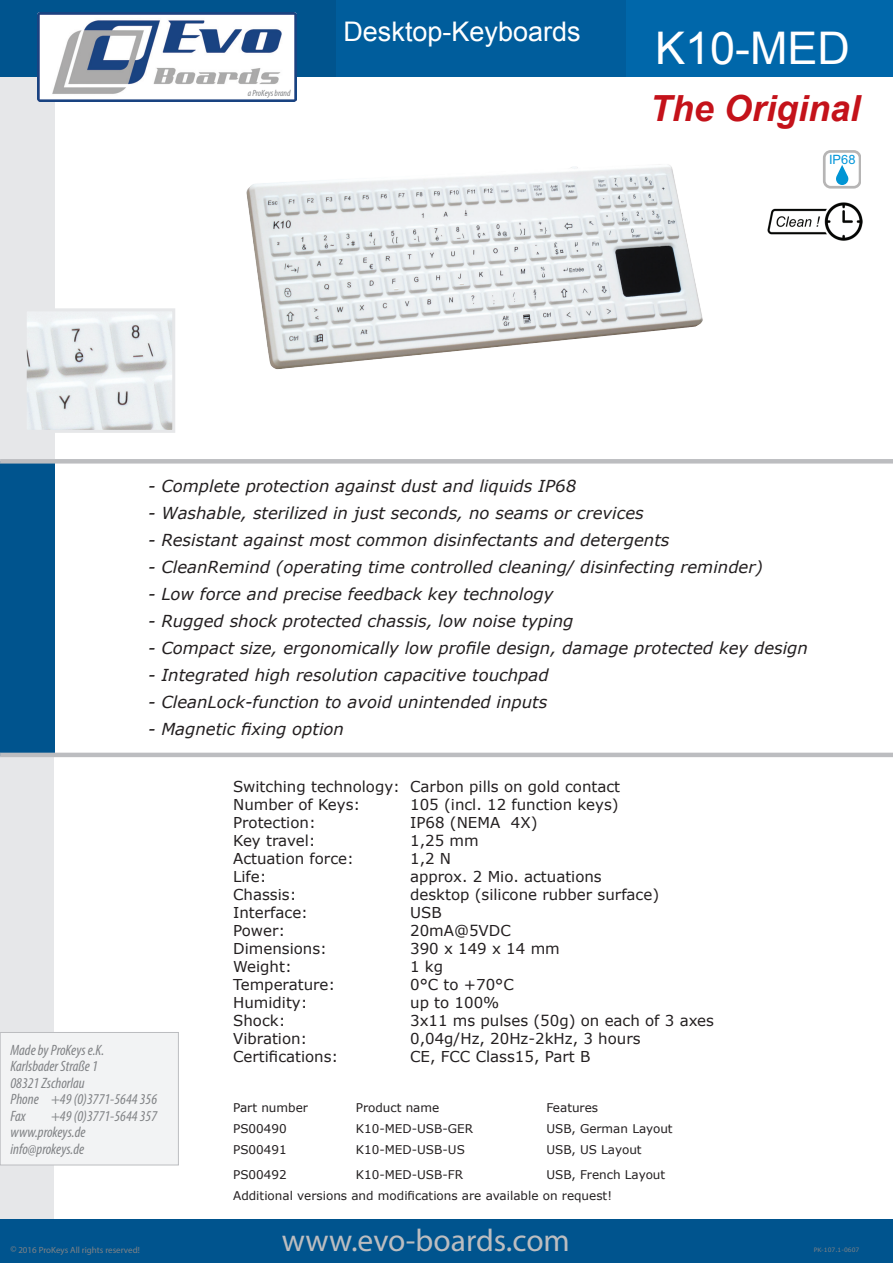
<style>
.page{position:relative;width:893px;height:1263px;background:#fff}
.page>*{position:absolute;margin:0;border:0;box-sizing:border-box;transform-origin:0 0}
.t1{font:45px "Arial";color:#fff}
.t2{font:italic 700 36px "Arial";color:#c4121a}
.t3{font:31.5px "Myriad Pro";color:#bcbdc0}
.t4{font:27px "Arial";color:#fff}
.t5{font:italic 16.5px "Verdana";color:#231f20}
.t6{font:15px/18px "Verdana";color:#231f20}
.t7{font:italic condensed 15px/16.5px "Myriad Pro";color:#808285}
.t8{font:12.9px "Arial";color:#0095d9}
.t9{font:12px/21.3px "Verdana";color:#231f20}
.t10{font:9px "Myriad Pro";color:#808285}
.t11{font:italic condensed 9px "Myriad Pro";color:#808285}
.t12{font:6px "Verdana";color:#808285}
</style>
<div class="page">
<div style="left:1px;top:756px;width:53px;height:507px;background:#e6e7e9"></div>
<div style="left:0;top:73px;width:54px;height:386px;background:#e6e7e9"></div>
<div style="left:0;top:0;width:344px;height:77px;background:#00548e"></div>
<div style="left:336px;top:0;width:300px;height:77px;background:#005d9c"></div>
<hr style="left:0;top:0;width:1px;height:77px;background:#0067aa">
<div style="left:626px;top:0;width:267px;height:77px;background:#0067aa"></div>
<img style="left:37px;top:12px;width:260px;height:90px">
<div style="left:0;top:461px;width:54px;height:295px;background:#00548e"></div>
<div style="left:0;top:459px;width:893px;height:5px;background:#bcbdc0"></div>
<hr style="left:0;top:753px;width:893px;height:4px;background:#bcbdc0">
<div style="left:0;top:1220px;width:893px;height:43px;background:#00548e"></div>
<div style="left:0;top:1032px;width:179px;height:133px;background:#f2f3f4;border:1px solid #bcbdc0"></div>
<div style="left:823px;top:150px;width:38px;height:39px;background:#fff;border:3px solid #b6b5b5;border-radius:6px"></div>
<svg style="left:836px;top:165px;width:12px;height:20px"></svg>
<img style="left:246px;top:165px;width:457px;height:205px">
<img style="left:28px;top:312px;width:143px;height:117px">
<div style="left:24px;top:308px;width:151px;height:125px;border:3px solid #e6e7e9"></div>
<img style="left:767px;top:203px;width:96px;height:38px">
<p class="t11" style="left:248px;top:88px;width:44px">a ProKeys brand</p>
<h3 class="t4" style="left:343px;top:14px;width:239px">Desktop-Keyboards</h3>
<h1 class="t1" style="left:655px;top:18px;width:197px">K10-MED</h1>
<h2 class="t2" style="left:650px;top:84px;width:212px">The Original</h2>
<p class="t8" style="left:829px;top:151px;width:28px">IP68</p>
<p class="t5" style="left:148px;top:475px;width:430px">- Complete protection against dust and liquids IP68</p>
<p class="t5" style="left:148px;top:502px;width:497px">- Washable, sterilized in just seconds, no seams or crevices</p>
<p class="t5" style="left:148px;top:529px;width:523px">- Resistant against most common disinfectants and detergents</p>
<p class="t5" style="left:148px;top:556px;width:616px">- CleanRemind (operating time controlled cleaning/ disinfecting reminder)</p>
<p class="t5" style="left:148px;top:583px;width:407px">- Low force and precise feedback key technology</p>
<p class="t5" style="left:148px;top:610px;width:427px">- Rugged shock protected chassis, low noise typing</p>
<p class="t5" style="left:148px;top:637px;width:661px">- Compact size, ergonomically low profile design, damage protected key design</p>
<p class="t5" style="left:148px;top:664px;width:402px">- Integrated high resolution capacitive touchpad</p>
<p class="t5" style="left:148px;top:691px;width:401px">- CleanLock-function to avoid unintended inputs</p>
<p class="t5" style="left:148px;top:718px;width:197px">- Magnetic fixing option</p>
<p class="t7" style="left:10px;top:1041px;width:148px">Made by ProKeys e.K.<br>Karlsbader Straße 1<br>08321 Zschorlau<br>Phone +49 (0)3771-5644 356<br>Fax</p>
<p class="t7" style="left:10px;top:1107px;width:148px;text-indent:41px">+49 (0)3771-5644 357 www.prokeys.de info@prokeys.de</p>
<p class="t10" style="left:10px;top:1244px;width:131px">© 2016 ProKeys All rights reserved!</p>
<p class="t6" style="left:233px;top:777px;width:389px">Switching technology: Carbon pills on gold contact<br>Number of Keys:</p>
<p class="t6" style="left:410px;top:795px;width:210px">105 (incl. 12 function keys)</p>
<p class="t6" style="left:233px;top:813px;width:84px">Protection:</p>
<p class="t6" style="left:410px;top:813px;width:129px">IP68 (NEMA 4X)</p>
<p class="t6" style="left:233px;top:831px;width:84px">Key travel:</p>
<p class="t6" style="left:410px;top:831px;width:70px">1,25 mm</p>
<p class="t6" style="left:233px;top:849px;width:122px">Actuation force:</p>
<p class="t6" style="left:410px;top:849px;width:43px">1,2 N</p>
<p class="t6" style="left:233px;top:867px;width:35px">Life:</p>
<p class="t6" style="left:410px;top:867px;width:193px">approx. 2 Mio. actuations</p>
<p class="t6" style="left:233px;top:885px;width:65px">Chassis:</p>
<p class="t6" style="left:410px;top:885px;width:251px">desktop (silicone rubber surface)</p>
<p class="t6" style="left:233px;top:903px;width:76px">Interface:</p>
<p class="t6" style="left:410px;top:903px;width:33px">USB</p>
<p class="t6" style="left:233px;top:921px;width:54px">Power:</p>
<p class="t6" style="left:410px;top:921px;width:102px">20mA@5VDC</p>
<p class="t6" style="left:233px;top:939px;width:95px">Dimensions:</p>
<p class="t6" style="left:410px;top:939px;width:151px">390 x 149 x 14 mm</p>
<p class="t6" style="left:233px;top:957px;width:60px">Weight:</p>
<p class="t6" style="left:410px;top:957px;width:35px">1 kg</p>
<p class="t6" style="left:233px;top:975px;width:104px">Temperature:</p>
<p class="t6" style="left:410px;top:975px;width:105px">0°C to +70°C</p>
<p class="t6" style="left:233px;top:993px;width:76px">Humidity:</p>
<p class="t6" style="left:410px;top:993px;width:91px">up to 100%</p>
<p class="t6" style="left:233px;top:1011px;width:54px">Shock:</p>
<p class="t6" style="left:410px;top:1011px;width:305px">3x11 ms pulses (50g) on each of 3 axes</p>
<p class="t6" style="left:233px;top:1029px;width:76px">Vibration:</p>
<p class="t6" style="left:410px;top:1029px;width:232px">0,04g/Hz, 20Hz-2kHz, 3 hours</p>
<p class="t6" style="left:233px;top:1047px;width:107px">Certifications:</p>
<p class="t6" style="left:410px;top:1047px;width:182px">CE, FCC Class15, Part B</p>
<p class="t9" style="left:233px;top:1097px;width:76px">Part number</p>
<p class="t9" style="left:356px;top:1097px;width:85px">Product name</p>
<p class="t9" style="left:546px;top:1097px;width:53px">Features</p>
<p class="t9" style="left:233px;top:1118px;width:55px">PS00490</p>
<p class="t9" style="left:356px;top:1118px;width:119px">K10-MED-USB-GER</p>
<p class="t9" style="left:546px;top:1118px;width:128px">USB, German Layout</p>
<p class="t9" style="left:233px;top:1139px;width:55px">PS00491</p>
<p class="t9" style="left:356px;top:1139px;width:111px">K10-MED-USB-US</p>
<p class="t9" style="left:546px;top:1139px;width:97px">USB, US Layout</p>
<p class="t9" style="left:233px;top:1163px;width:55px">PS00492</p>
<p class="t9" style="left:356px;top:1163px;width:109px">K10-MED-USB-FR</p>
<p class="t9" style="left:233px;top:1163px;width:434px;text-indent:313px">USB, French Layout<br>Additional versions and modifications are available on request!</p>
<h3 class="t3" style="left:282px;top:1221px;width:289px">www.evo-boards.com</h3>
<p class="t12" style="left:814px;top:1245px;width:47px">PK-107.1-0607</p>
</div>
